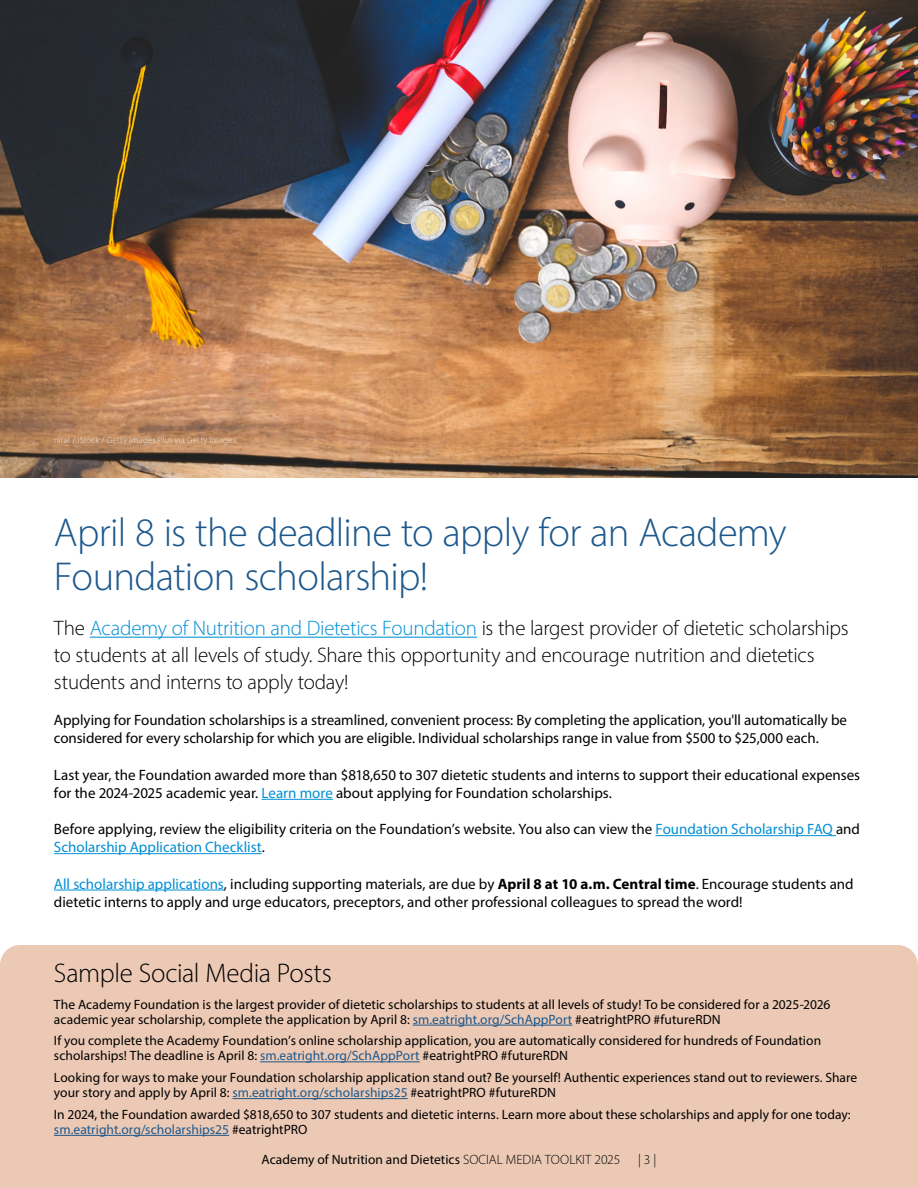
<style>
.page{position:relative;width:918px;height:1188px;background:#fff}
.page>*{position:absolute;margin:0;border:0;box-sizing:border-box;transform-origin:0 0}
.t1{font:300 40.5px/43.5px "Myriad Pro";letter-spacing:-.015em;color:#1c588c}
.t2{font:300 27px "Myriad Pro";letter-spacing:-.015em;color:#000}
.t3{font:300 21px/27px "Myriad Pro";letter-spacing:-.01em;color:#000}
.t4{font:15px/18px "Myriad Pro";color:#000}
.t5{font:13.5px/15px "Myriad Pro";letter-spacing:.005em;color:#000}
.t6{font:300 13.5px "Myriad Pro";color:#000}
.t7{font:300 9px "Myriad Pro";letter-spacing:.015em;color:#e6e7e8}
.s1{color:#008fd5}
.s2{font-weight:700}
.s3{color:#1c588c}
.s4{font-weight:300}
</style>
<div class="page">
<div style="left:0;top:945px;width:918px;height:243px;background:#ecc9b5"></div>
<hr style="left:413px;top:1025px;width:159px;height:1px;background:#1c588c">
<hr style="left:260px;top:1062px;width:160px;height:1px;background:#1c588c">
<hr style="left:232px;top:1098px;width:176px;height:1px;background:#1c588c">
<hr style="left:54px;top:1135px;width:175px;height:1px;background:#1c588c">
<img style="left:0;top:0;width:918px;height:477px">
<hr style="left:90px;top:637px;width:387px;height:1px;background:#008fd5">
<hr style="left:262px;top:799px;width:71px;height:1px;background:#008fd5">
<hr style="left:656px;top:835px;width:180px;height:1px;background:#008fd5">
<hr style="left:54px;top:853px;width:208px;height:1px;background:#008fd5">
<hr style="left:54px;top:890px;width:170px;height:1px;background:#008fd5">
<p class="t7" style="left:54px;top:434px;width:184px">nirat / iStock / Getty Images Plus via Getty Images</p>
<h1 class="t1" style="left:54px;top:511px;width:734px">April 8 is the deadline to apply for an Academy<br>Foundation scholarship!</h1>
<h3 class="t3" style="left:54px;top:614px;width:796px">The <span class="s1">Academy of Nutrition and Dietetics Foundation</span> is the largest provider of dietetic scholarships to students at all levels of study. Share this opportunity and encourage nutrition and dietetics students and interns to apply today!</h3>
<p class="t4" style="left:54px;top:711px;width:795px">Applying for Foundation scholarships is a streamlined, convenient process: By completing the application, you'll automatically be considered for every scholarship for which you are eligible. Individual scholarships range in value from $500 to $25,000 each.</p>
<p class="t4" style="left:54px;top:766px;width:808px">Last year, the Foundation awarded more than $818,650 to 307 dietetic students and interns to support their educational expenses for the 2024-2025 academic year. <span class="s1">Learn more</span> about applying for Foundation scholarships.</p>
<p class="t4" style="left:54px;top:820px;width:808px">Before applying, review the eligibility criteria on the Foundation’s website. You also can view the <span class="s1">Foundation Scholarship FAQ</span> and<br><span class="s1">Scholarship Application Checklist</span>.</p>
<p class="t4" style="left:54px;top:874px;width:801px"><span class="s1">All scholarship applications</span>, including supporting materials, are due by <span class="s2">April 8 at 10 a.m. Central time</span>. Encourage students and dietetic interns to apply and urge educators, preceptors, and other professional colleagues to spread the word!</p>
<h2 class="t2" style="left:54px;top:957px;width:280px">Sample Social Media Posts</h2>
<p class="t5" style="left:54px;top:997px;width:778px">The Academy Foundation is the largest provider of dietetic scholarships to students at all levels of study! To be considered for a 2025-2026 academic year scholarship, complete the application by April 8: <span class="s3">sm.eatright.org/SchAppPort</span> #eatrightPRO #futureRDN</p>
<p class="t5" style="left:54px;top:1033px;width:769px">If you complete the Academy Foundation’s online scholarship application, you are automatically considered for hundreds of Foundation scholarships! The deadline is April 8: <span class="s3">sm.eatright.org/SchAppPort</span> #eatrightPRO #futureRDN</p>
<p class="t5" style="left:54px;top:1070px;width:805px">Looking for ways to make your Foundation scholarship application stand out? Be yourself! Authentic experiences stand out to reviewers. Share your story and apply by April 8: <span class="s3">sm.eatright.org/scholarships25</span> #eatrightPRO #futureRDN</p>
<p class="t5" style="left:54px;top:1107px;width:798px">In 2024, the Foundation awarded $818,650 to 307 students and dietetic interns. Learn more about these scholarships and apply for one today: <span class="s3">sm.eatright.org/scholarships25</span> #eatrightPRO</p>
<p class="t5" style="left:262px;top:1152px;width:360px">Academy of Nutrition and Dietetics <span class="s4">SOCIAL MEDIA TOOLKIT 2025</span></p>
<p class="t6" style="left:638px;top:1152px;width:20px">| 3 |</p>
</div>
